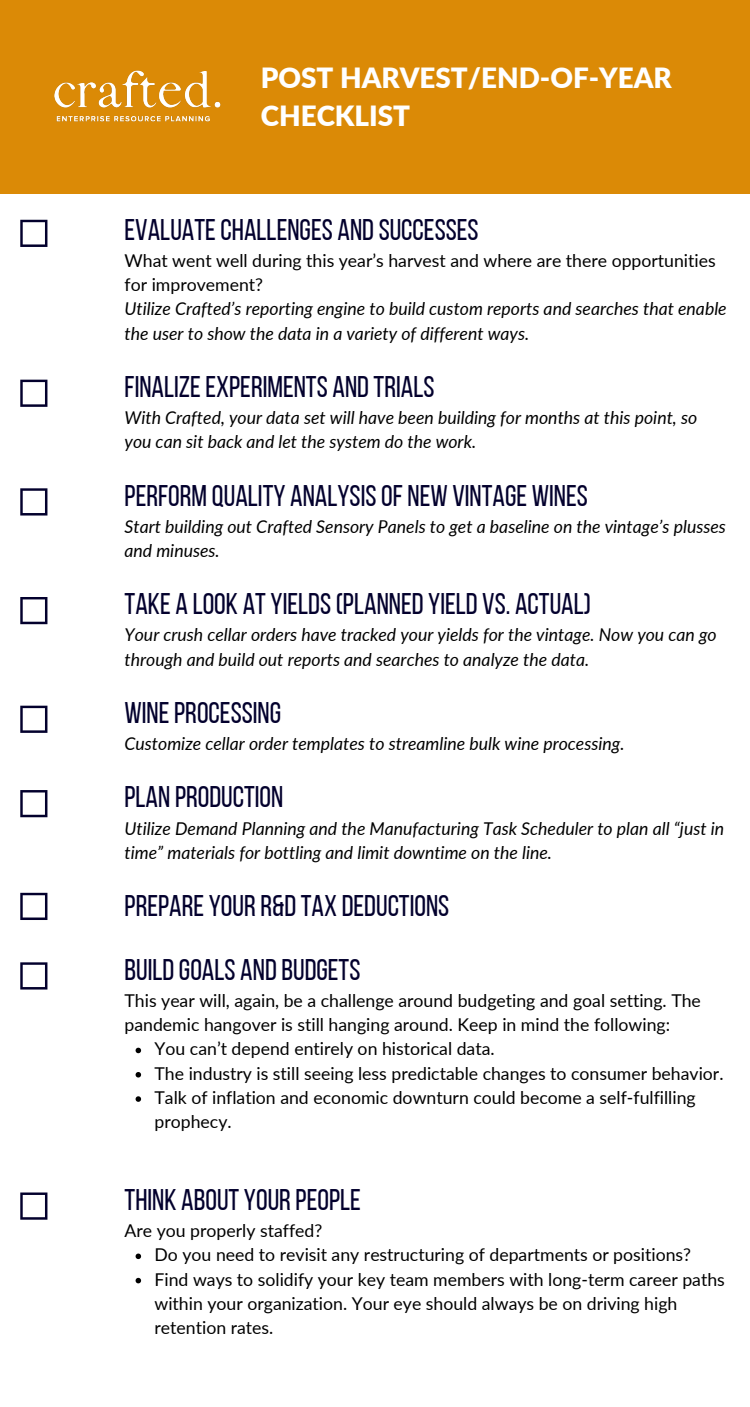
<style>
.page{position:relative;width:750px;height:1407px;background:#fff}
.page>*{position:absolute;margin:0;border:0;box-sizing:border-box;transform-origin:0 0}
.t1{font:29.75px/63.6px "Bebas Neue";color:#03002d}
.t2{font:900 27.88px/37.5px "Lato";color:#fff}
.t3{font:italic 17.62px/24.2px "Lato";color:#000}
.t4{font:17.62px/24.2px "Lato";color:#000}
</style>
<div class="page">
<div style="left:0;top:0;width:750px;height:193px;background:#db8a06"></div>
<svg style="left:20px;top:220px;width:27px;height:27px"></svg>
<svg style="left:20px;top:379px;width:27px;height:28px"></svg>
<svg style="left:20px;top:488px;width:27px;height:27px"></svg>
<svg style="left:20px;top:597px;width:27px;height:27px"></svg>
<svg style="left:20px;top:705px;width:27px;height:27px"></svg>
<svg style="left:20px;top:790px;width:27px;height:27px"></svg>
<img style="left:54px;top:70px;width:167px;height:52px">
<svg style="left:136px;top:1047px;width:5px;height:6px"></svg>
<svg style="left:136px;top:1072px;width:5px;height:5px"></svg>
<svg style="left:136px;top:1096px;width:5px;height:5px"></svg>
<svg style="left:136px;top:1253px;width:5px;height:5px"></svg>
<svg style="left:136px;top:1277px;width:5px;height:6px"></svg>
<svg style="left:20px;top:892px;width:27px;height:28px"></svg>
<svg style="left:20px;top:962px;width:27px;height:27px"></svg>
<svg style="left:20px;top:1192px;width:27px;height:27px"></svg>
<h2 class="t2" style="left:261px;top:59px;width:412px">POST HARVEST/END-OF-YEAR<br>CHECKLIST</h2>
<h1 class="t1" style="left:125px;top:200px;width:356px">EVALUATE CHALLENGES AND SUCCESSES</h1>
<p class="t4" style="left:125px;top:248px;width:593px">What went well during this year’s harvest and where are there opportunities for improvement?</p>
<p class="t3" style="left:125px;top:296px;width:604px">Utilize Crafted’s reporting engine to build custom reports and searches that enable the user to show the data in a variety of different ways.</p>
<h1 class="t1" style="left:125px;top:357px;width:312px">FINALIZE EXPERIMENTS AND TRIALS</h1>
<p class="t3" style="left:125px;top:405px;width:574px">With Crafted, your data set will have been building for months at this point, so you can sit back and let the system do the work.</p>
<h1 class="t1" style="left:125px;top:466px;width:465px">PERFORM QUALITY ANALYSISOF NEW VINTAGE WINES</h1>
<p class="t3" style="left:125px;top:514px;width:603px">Start building out Crafted Sensory Panels to get a baseline on the vintage’s plusses and minuses.</p>
<h1 class="t1" style="left:125px;top:575px;width:468px">TAKE A LOOK AT YIELDS(PLANNED YIELD VS. ACTUAL)</h1>
<p class="t3" style="left:125px;top:622px;width:594px">Your crush cellar orders have tracked your yields for the vintage. Now you can go through and build out reports and searches to analyze the data.</p>
<h1 class="t1" style="left:125px;top:683px;width:158px">WINE PROCESSING</h1>
<p class="t3" style="left:125px;top:731px;width:502px">Customize cellar order templates to streamline bulk wine processing.</p>
<h1 class="t1" style="left:125px;top:768px;width:160px">PLAN PRODUCTION</h1>
<p class="t3" style="left:125px;top:815px;width:601px">Utilize Demand Planning and the Manufacturing Task Scheduler to plan all “just in time” materials for bottling and limit downtime on the line.</p>
<h1 class="t1" style="left:125px;top:876px;width:326px">PREPARE YOUR R&amp;DTAX DEDUCTIONS<br>BUILD GOALS AND BUDGETS</h1>
<p class="t4" style="left:125px;top:987px;width:578px">This year will, again, be a challenge around budgeting and goal setting. The pandemic hangover is still hanging around. Keep in mind the following:</p>
<p class="t4" style="left:155px;top:1036px;width:571px">You can’t depend entirely on historical data.<br>The industry is still seeing less predictable changes to consumer behavior.<br>Talk of inflation and economic downturn could become a self-fulfilling prophecy.</p>
<h1 class="t1" style="left:125px;top:1170px;width:238px">THINK ABOUT YOUR PEOPLE</h1>
<p class="t4" style="left:155px;top:1242px;width:572px">Do you need to revisit any restructuring of departments or positions?<br>Find ways to solidify your key team members with long-term career paths within your organization. Your eye should always be on driving high retention rates.</p>
<p class="t4" style="left:125px;top:1217px;width:199px">Are you properly staffed?</p>
</div>
